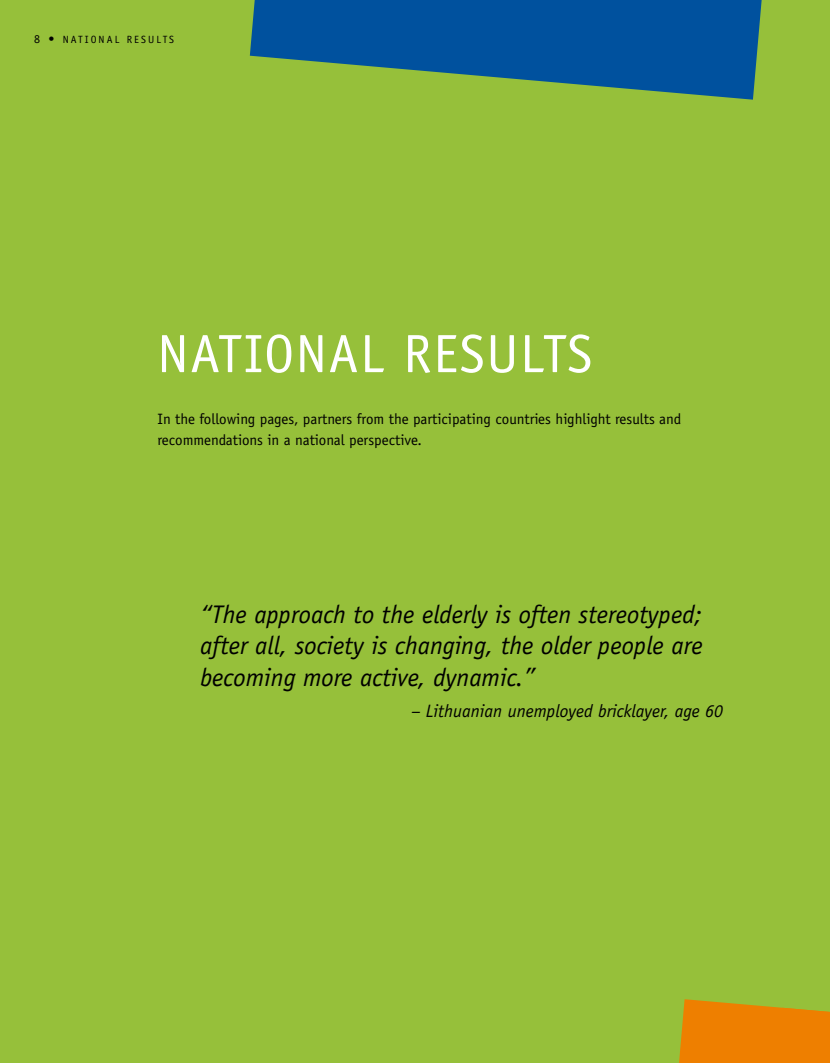
<style>
.page{position:relative;width:830px;height:1063px;background:#fff}
.page>*{position:absolute;margin:0;border:0;box-sizing:border-box;transform-origin:0 0}
.t1{font:54px "Officina Sans";letter-spacing:.03em;color:#fff}
.t2{font:italic 25.5px/31.5px "Officina Sans";color:#000;text-align:justify}
.t3{font:italic 18px "Officina Sans";color:#000}
.t4{font:15px/21px "Officina Sans";color:#000}
.t5{font:10.5px "Officina Sans";letter-spacing:.2em;color:#000}
.s1{font-size:12px}
</style>
<div class="page">
<div style="left:0;top:0;width:829px;height:1063px;background:#96c03a"></div>
<svg style="left:250px;top:0;width:511px;height:100px;fill:#00519e"></svg>
<svg style="left:679px;top:999px;width:150px;height:64px;background:#e38606"></svg>
<p class="t5" style="left:34px;top:33px;width:52px"><span class="s1">8 •</span> N ATION</p>
<p class="t5" style="left:107px;top:33px;width:69px">AL RE SULTS</p>
<h1 class="t1" style="left:157px;top:322px;width:88px">NATION</h1>
<h1 class="t1" style="left:328px;top:322px;width:265px">AL RESULTS</h1>
<p class="t4" style="left:157px;top:408px;width:525px">In the following pages, partners from the participating countries highlight results and recommendations in a national perspective.</p>
<p class="t2" style="left:200px;top:599px;width:504px">“The approach to the elderly is often stereotyped; after all, society is changing, the older people are becoming more active, dynamic.”</p>
<p class="t3" style="left:411px;top:701px;width:313px">– Lithuanian unemployed bricklayer, age 60</p>
</div>
